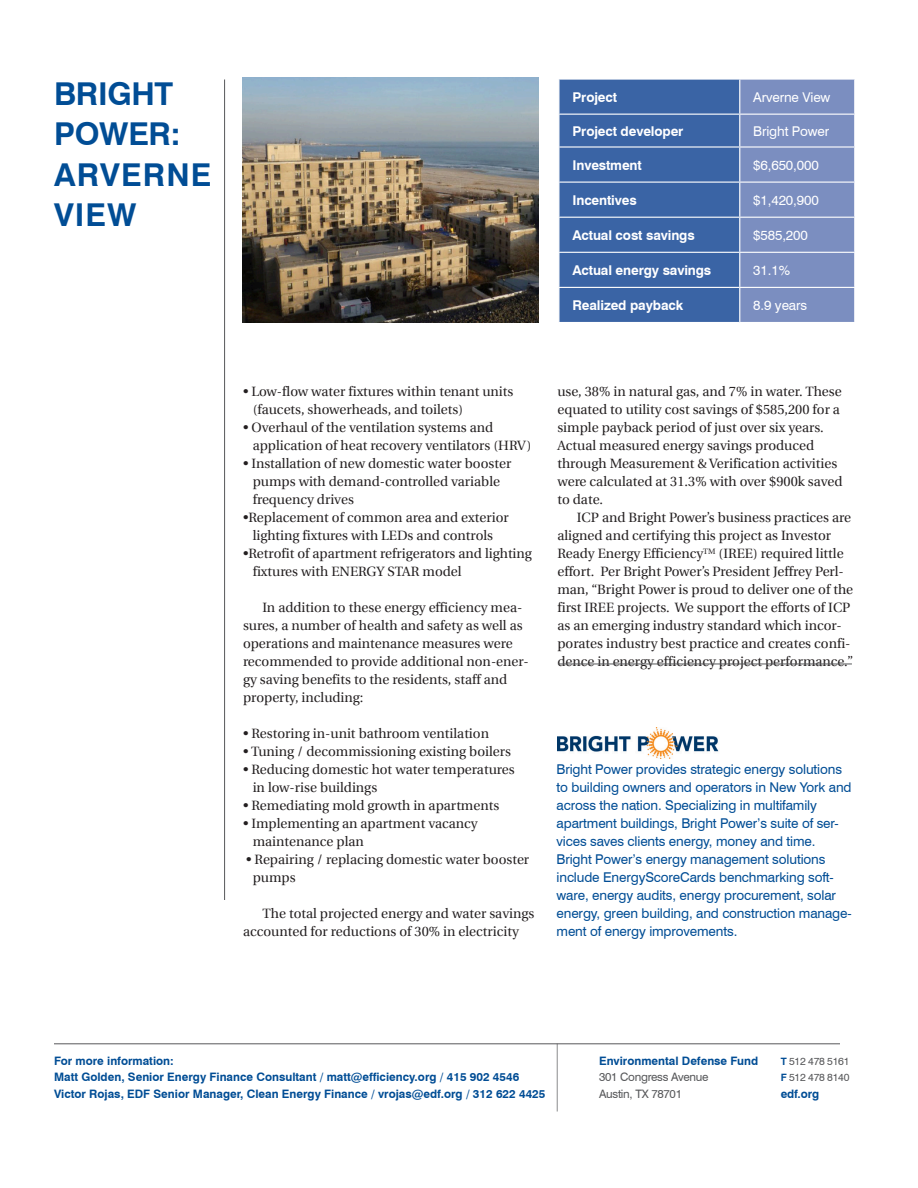
<style>
.page{position:relative;width:918px;height:1188px;background:#fff}
.page>*{position:absolute;margin:0;border:0;box-sizing:border-box;transform-origin:0 0}
.Plain_Front_Energy{font:700 31.5px/40.5px "Swiss 721 BT";letter-spacing:-.01em;color:#014d95}
.Plain_Front_Energy-2{font:700 31.5px/40.5px "Swiss 721 BT";letter-spacing:.035em;color:#014d95}
.Text{font:13.5px/18px "Utopia";color:#231f20}
.Text_Bulleted_List{font:13.5px/18px "Utopia";color:#231f20}
.Sidebar_Text{font:13.5px/18px "Swiss 721 BT";letter-spacing:-.01em;color:#014d95}
.Sidebar_Text-2{font:700 13.5px "Swiss 721 BT";letter-spacing:-.01em;color:#fff}
.Sidebar_Text-3{font:13.5px "Swiss 721 BT";letter-spacing:-.01em;color:#fff}
.Contact{font:700 11.7px/16.5px "Swiss 721 BT";color:#014d95}
.Address{font:11.7px "Swiss 721 BT";letter-spacing:-.025em;color:#57585a}
.EDF{font:700 11.7px "Swiss 721 BT";color:#014d95}
.URL_Back{font:700 11.7px "Swiss 721 BT";letter-spacing:-.01em;color:#014d95}
.Address-2{font:10.5px "Swiss 721 BT";letter-spacing:-.025em;color:#57585a}
.s1{font-weight:700;font-size:10.2px;color:#014d95}
</style>
<div class="page">
<img style="left:242px;top:78px;width:297px;height:245px">
<svg style="left:559px;top:80px;width:180px;height:242px;background:#4069a8"></svg>
<svg style="left:740px;top:80px;width:114px;height:242px;background:#7e90c1"></svg>
<hr style="left:558px;top:114px;width:182px;height:1px;background:#fff">
<hr style="left:740px;top:114px;width:115px;height:1px;background:#fff">
<hr style="left:558px;top:146px;width:182px;height:2px;background:#fff">
<hr style="left:740px;top:146px;width:115px;height:2px;background:#fff">
<hr style="left:558px;top:182px;width:182px;height:1px;background:#fff">
<hr style="left:740px;top:182px;width:115px;height:1px;background:#fff">
<hr style="left:558px;top:217px;width:182px;height:1px;background:#fff">
<hr style="left:740px;top:217px;width:115px;height:1px;background:#fff">
<hr style="left:558px;top:252px;width:182px;height:1px;background:#fff">
<hr style="left:740px;top:252px;width:115px;height:1px;background:#fff">
<hr style="left:558px;top:287px;width:182px;height:1px;background:#fff">
<hr style="left:740px;top:287px;width:115px;height:1px;background:#fff">
<hr style="left:54px;top:1044px;width:786px;height:1px;background:#57585a">
<hr style="left:224px;top:80px;width:1px;height:820px;background:#57585a">
<hr style="left:558px;top:664px;width:294px;height:1px;background:#57585a">
<img style="left:557px;top:728px;width:162px;height:30px">
<hr style="left:557px;top:1044px;width:1px;height:68px;background:#57585a">
<p class="Plain_Front_Energy" style="left:54px;top:73px;width:128px">BRIGHT<br>POWER:</p>
<p class="Plain_Front_Energy-2" style="left:54px;top:154px;width:159px">ARVERNE<br>VIEW</p>
<p class="Sidebar_Text-2" style="left:572px;top:89px;width:46px">Project</p>
<p class="Sidebar_Text-3" style="left:753px;top:89px;width:79px">Arverne View</p>
<p class="Sidebar_Text-2" style="left:572px;top:123px;width:113px">Project developer</p>
<p class="Sidebar_Text-3" style="left:753px;top:123px;width:77px">Bright Power</p>
<p class="Sidebar_Text-2" style="left:572px;top:157px;width:71px">Investment</p>
<p class="Sidebar_Text-3" style="left:753px;top:157px;width:67px">$6,650,000</p>
<p class="Sidebar_Text-2" style="left:572px;top:192px;width:66px">Incentives</p>
<p class="Sidebar_Text-3" style="left:753px;top:192px;width:67px">$1,420,900</p>
<p class="Sidebar_Text-2" style="left:572px;top:227px;width:124px">Actual cost savings</p>
<p class="Sidebar_Text-3" style="left:753px;top:227px;width:56px">$585,200</p>
<p class="Sidebar_Text-2" style="left:572px;top:262px;width:140px">Actual energy savings</p>
<p class="Sidebar_Text-3" style="left:753px;top:262px;width:38px">31.1%</p>
<p class="Sidebar_Text-2" style="left:572px;top:297px;width:112px">Realized payback</p>
<p class="Sidebar_Text-3" style="left:753px;top:297px;width:55px">8.9 years</p>
<p class="Text_Bulleted_List" style="left:253px;top:383px;width:262px;text-indent:-10px">• Low-flow water fixtures within tenant units (faucets, showerheads, and toilets)</p>
<p class="Text_Bulleted_List" style="left:253px;top:419px;width:280px;text-indent:-10px">• Overhaul of the ventilation systems and application of heat recovery ventilators (HRV)</p>
<p class="Text_Bulleted_List" style="left:253px;top:455px;width:260px;text-indent:-10px">• Installation of new domestic water booster pumps with demand-controlled variable frequency drives</p>
<p class="Text_Bulleted_List" style="left:243px;top:509px;width:267px;text-align:center">•Replacement of common area and exterior lighting fixtures with LEDs and controls</p>
<p class="Text_Bulleted_List" style="left:253px;top:545px;width:281px;text-indent:-10px">•Retrofit of apartment refrigerators and lighting fixtures with ENERGY STAR model</p>
<p class="Text" style="left:243px;top:599px;width:287px;text-indent:20px">In addition to these energy efficiency mea&shy;sures, a number of health and safety as well as operations and maintenance measures were recommended to provide additional non-ener&shy;gy saving benefits to the residents, staff and property, including:</p>
<p class="Text_Bulleted_List" style="left:243px;top:725px;width:248px">• Restoring in-unit bathroom ventilation</p>
<p class="Text_Bulleted_List" style="left:243px;top:743px;width:269px">• Tuning / decommissioning existing boilers</p>
<p class="Text_Bulleted_List" style="left:253px;top:761px;width:263px;text-indent:-10px">• Reducing domestic hot water temperatures in low-rise buildings</p>
<p class="Text_Bulleted_List" style="left:243px;top:797px;width:258px">• Remediating mold growth in apartments</p>
<p class="Text_Bulleted_List" style="left:253px;top:815px;width:227px;text-indent:-10px">• Implementing an apartment vacancy maintenance plan</p>
<p class="Text_Bulleted_List" style="left:253px;top:851px;width:278px;text-indent:-7px">• Repairing / replacing domestic water booster pumps</p>
<p class="Text" style="left:243px;top:905px;width:293px;text-indent:20px">The total projected energy and water savings accounted for reductions of 30% in electricity</p>
<p class="Text" style="left:557px;top:383px;width:287px">use, 38% in natural gas, and 7% in water. These equated to utility cost savings of $585,200 for a simple payback period of just over six years.<br>Actual measured energy savings produced through Measurement &amp; Verification activities were calculated at 31.3% with over $900k saved to date.</p>
<p class="Text" style="left:557px;top:509px;width:297px;text-indent:20px">ICP and Bright Power’s business practices are aligned and certifying this project as Investor Ready Energy Efficiency<sup>TM</sup> (IREE) required little effort. Per Bright Power’s President Jeffrey Perl&shy;man, “Bright Power is proud to deliver one of the first IREE projects. We support the efforts of ICP as an emerging industry standard which incor&shy;porates industry best practice and creates confi&shy;dence in energy efficiency project performance.”</p>
<p class="Sidebar_Text" style="left:557px;top:760px;width:297px">Bright Power provides strategic energy solutions to building owners and operators in New York and across the nation. Specializing in multifamily apartment buildings, Bright Power’s suite of ser&shy;vices saves clients energy, money and time.<br>Bright Power’s energy management solutions include EnergyScoreCards benchmarking soft&shy;ware, energy audits, energy procurement, solar energy, green building, and construction manage&shy;ment of energy improvements.</p>
<p class="Contact" style="left:54px;top:1052px;width:121px">For more information:</p>
<p class="Contact" style="left:54px;top:1069px;width:493px">Matt Golden, Senior Energy Finance Consultant / matt@efficiency.org / 415 902 4546<br>Victor Rojas, EDF Senior Manager, Clean Energy Finance / vrojas@edf.org / 312 622 4425</p>
<p class="EDF" style="left:599px;top:1054px;width:161px">Environmental Defense Fund</p>
<p class="Address" style="left:599px;top:1070px;width:111px">301 Congress Avenue</p>
<p class="Address" style="left:599px;top:1087px;width:85px">Austin, TX 78701</p>
<p class="Address-2" style="left:781px;top:1055px;width:70px"><span class="s1">T</span> 512 478 5161</p>
<p class="Address-2" style="left:781px;top:1071px;width:70px"><span class="s1">F</span> 512 478 8140</p>
<p class="URL_Back" style="left:781px;top:1086px;width:40px">edf.org</p>
</div>
